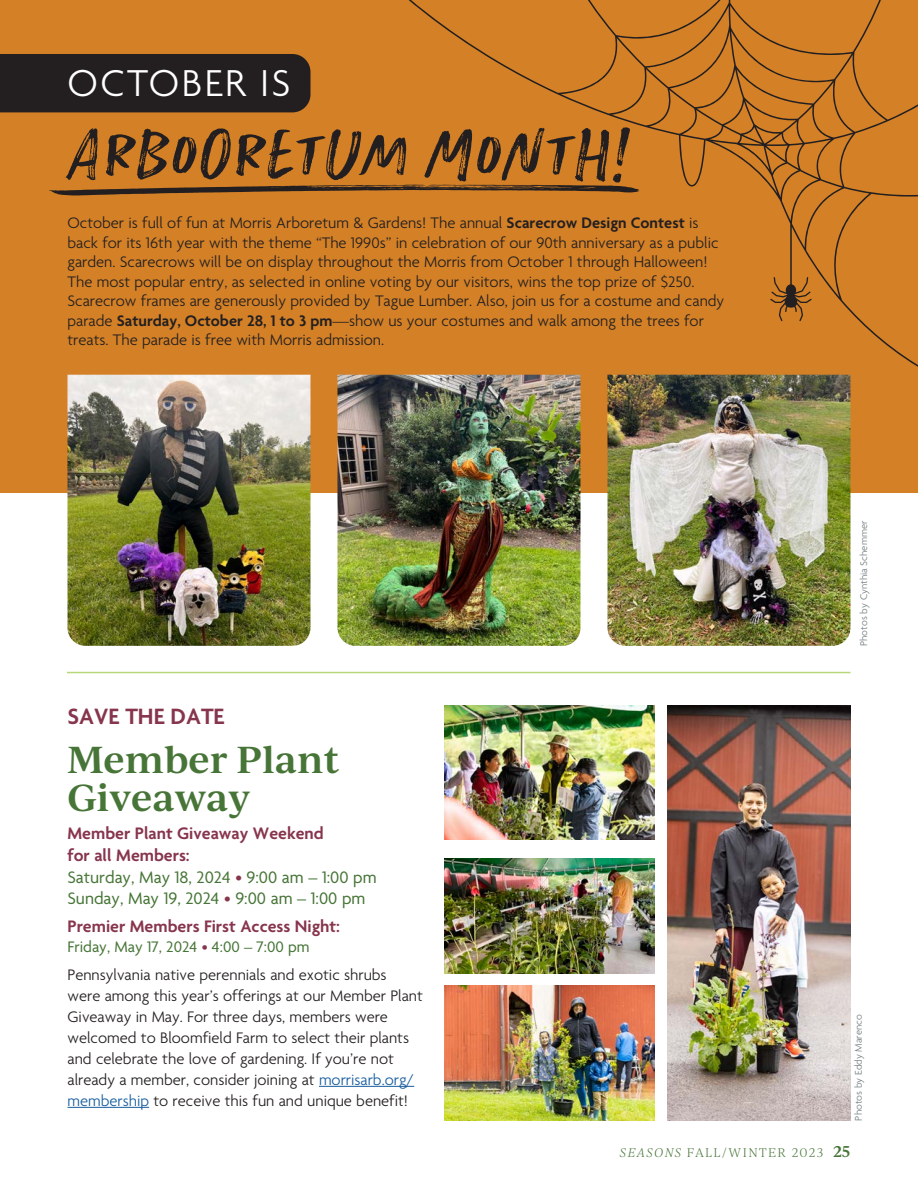
<style>
.page{position:relative;width:918px;height:1188px;background:#fff}
.page>*{position:absolute;margin:0;border:0;box-sizing:border-box;transform-origin:0 0}
.t1{font:italic 73.5px "Lemonado Caps Textured";color:#231f20}
.t2{font:300 40.5px "Agenda";letter-spacing:.06em;color:#fff}
.t3{font:600 36px/37.5px "Ivy Journal";color:#477537}
.t4{font:600 24px "Agenda";color:#87354d}
.t5{font:18px/21.6px "Agenda";color:#477537}
.t6{font:600 18px "Agenda";color:#87354d}
.t7{font:300 16.5px/21px "Agenda";color:#231f20}
.t8{font:16.5px "Agenda";color:#477537}
.t9{font:300 12px "Ivy Journal";letter-spacing:.12em;color:#477537}
.t10{font:300 10.5px "Agenda";color:#727c7e}
.s1{font-weight:600}
.s2{font-weight:600;color:#87354d}
.s3{color:#87354d}
.s4{color:#175d9e}
.s5{font-style:italic}
.s6{font-weight:600;font-size:15px}
</style>
<div class="page">
<div style="left:0;top:0;width:918px;height:492px;background:#d38027"></div>
<hr style="left:67px;top:672px;width:783px;height:1px;background:#b8d778">
<hr style="left:319px;top:1086px;width:95px;height:1px;background:#175d9e">
<hr style="left:68px;top:1107px;width:81px;height:1px;background:#175d9e">
<svg style="left:393px;top:0;width:525px;height:375px"></svg>
<svg style="left:770px;top:277px;width:42px;height:44px"></svg>
<div style="left:0;top:54px;width:310px;height:58px;background:#231f20"></div>
<img style="left:68px;top:375px;width:242px;height:271px">
<img style="left:338px;top:375px;width:242px;height:271px">
<img style="left:608px;top:375px;width:242px;height:271px">
<svg style="left:49px;top:185px;width:590px;height:10px"></svg>
<img style="left:445px;top:705px;width:210px;height:135px">
<img style="left:445px;top:986px;width:210px;height:134px">
<img style="left:445px;top:858px;width:210px;height:115px">
<img style="left:668px;top:705px;width:182px;height:415px">
<p class="t2" style="left:68px;top:62px;width:225px">OCTOBER IS</p>
<p class="t1" style="left:68px;top:110px;width:564px">ArBOOretum Month!</p>
<p class="t7" style="left:68px;top:214px;width:658px;line-height:19.5px">October is full of fun at Morris Arboretum &amp; Gardens! The annual <span class="s1">Scarecrow Design Contest</span> is back for its 16th year with the theme “The 1990s” in celebration of our 90th anniversary as a public garden. Scarecrows will be on display throughout the Morris from October 1 through Halloween!<br>The most popular entry, as selected in online voting by our visitors, wins the top prize of $250.<br>Scarecrow frames are generously provided by Tague Lumber. Also, join us for a costume and candy parade <span class="s1">Saturday, October 28, 1 to 3 pm</span>—show us your costumes and walk among the trees for treats. The parade is free with Morris admission.</p>
<p class="t4" style="left:68px;top:703px;width:158px">SAVE THE DATE</p>
<p class="t3" style="left:68px;top:740px;width:274px">Member Plant<br>Giveaway</p>
<p class="t5" style="left:68px;top:824px;width:311px"><span class="s2">Member Plant Giveaway Weekend<br>for all Members:<br></span>Saturday, May 18, 2024 <span class="s3">•</span> 9:00 am – 1:00 pm<br>Sunday, May 19, 2024 <span class="s3">•</span> 9:00 am – 1:00 pm</p>
<p class="t6" style="left:68px;top:917px;width:274px">Premier Members First Access Night:</p>
<p class="t8" style="left:68px;top:938px;width:244px">Friday, May 17, 2024 <span class="s3">•</span> 4:00 – 7:00 pm</p>
<p class="t7" style="left:68px;top:965px;width:357px">Pennsylvania native perennials and exotic shrubs were among this year’s offerings at our Member Plant Giveaway in May. For three days, members were welcomed to Bloomfield Farm to select their plants and celebrate the love of gardening. If you’re not already a member, consider joining at <span class="s4">morrisarb.org/ membership</span> to receive this fun and unique benefit!</p>
<p class="t10" style="left:858px;top:646px;width:126px;rotate:-90deg">Photos by Cynthia Schemmer</p>
<p class="t10" style="left:853px;top:1120px;width:108px;rotate:-90deg">Photos by Eddy Marenco</p>
<p class="t9" style="left:620px;top:1145px;width:232px"><span class="s5">SEASONS</span> FALL/WINTER 2023 <span class="s6">25</span></p>
</div>
